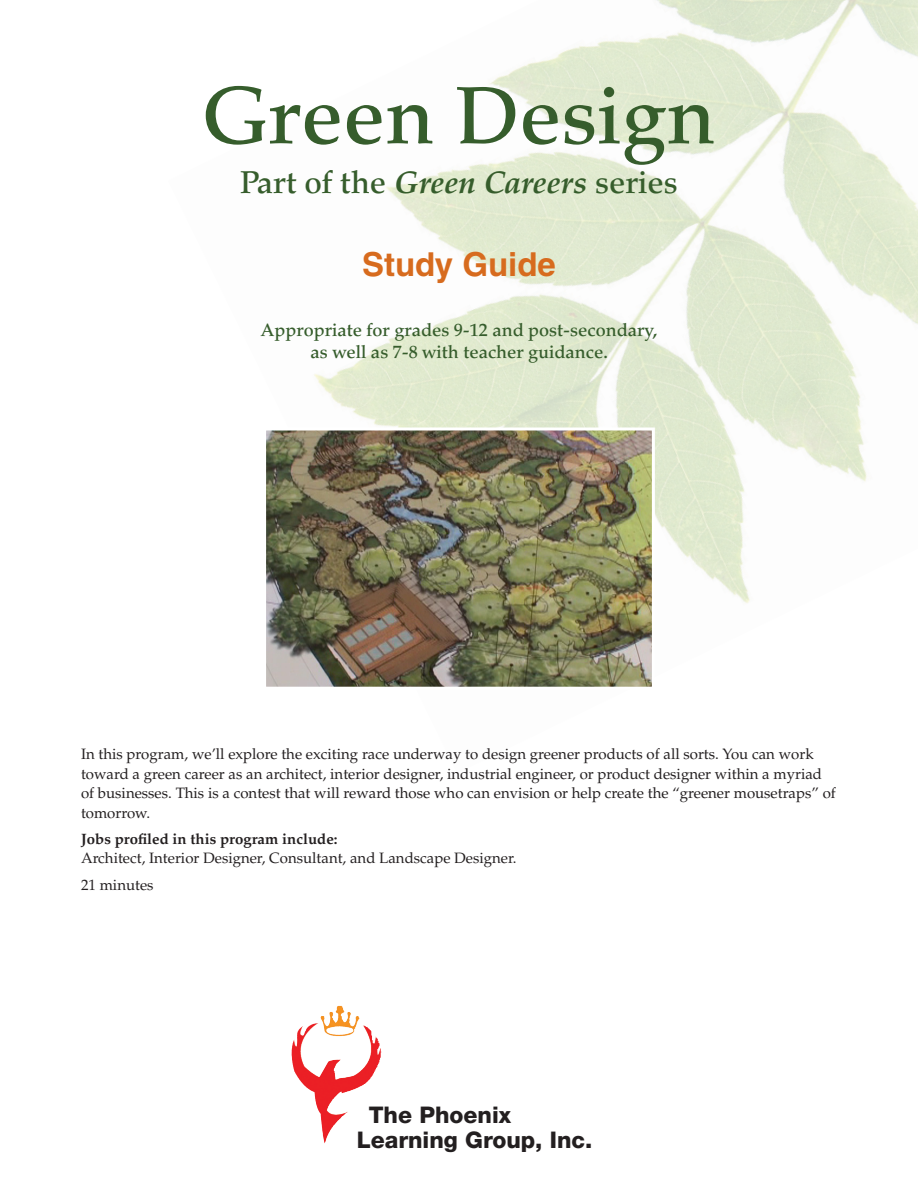
<style>
.page{position:relative;width:918px;height:1188px;background:#fff}
.page>*{position:absolute;margin:0;border:0;box-sizing:border-box;transform-origin:0 0}
.tg_title{font:500 81px "Palatino";color:#365d2c}
.basic_tg_header{font:700 33px "Helvetica";color:#d76b1e}
.tg_sub{font:500 31.5px "Palatino";color:#365d2c}
.t1{font:800 22.95px/24.3px "Helvetica Neue";color:#231f20}
.tg_headers{font:500 18px/22.5px "Palatino";color:#365d2c;text-align:center}
.running_text{font:15px/19.5px "Palatino";color:#231f20}
.s1{font-weight:700;font-style:italic}
.s2{font-weight:700}
</style>
<div class="page">
<img style="left:314px;top:0;width:604px;height:603px">
<img style="left:267px;top:432px;width:384px;height:254px">
<div style="left:263px;top:428px;width:392px;height:262px;border:3px solid #fff"></div>
<img style="left:321px;top:1006px;width:17px;height:28px">
<p class="tg_title" style="left:202px;top:68px;width:515px">Green Design</p>
<p class="tg_sub" style="left:240px;top:164px;width:439px">Part of the <span class="s1">Green Careers</span> series</p>
<p class="basic_tg_header" style="left:362px;top:244px;width:195px">Study Guide</p>
<p class="tg_headers" style="left:261px;top:319px;width:398px">Appropriate for grades 9-12 and post-secondary, as well as 7-8 with teacher guidance.</p>
<p class="running_text" style="left:81px;top:744px;width:756px">In this program, we’ll explore the exciting race underway to design greener products of all sorts. You can work toward a green career as an architect, interior designer, industrial engineer, or product designer within a myriad of businesses. This is a contest that will reward those who can envision or help create the “greener mousetraps” of tomorrow.</p>
<p class="running_text" style="left:81px;top:829px;width:437px"><span class="s2">Jobs profiled in this program include:<br></span>Architect, Interior Designer, Consultant, and Landscape Designer.</p>
<p class="running_text" style="left:81px;top:875px;width:74px">21 minutes</p>
<p class="t1" style="left:357px;top:1103px;width:237px;text-indent:12px">The Phoenix<br>Learning Group, Inc.</p>
</div>
